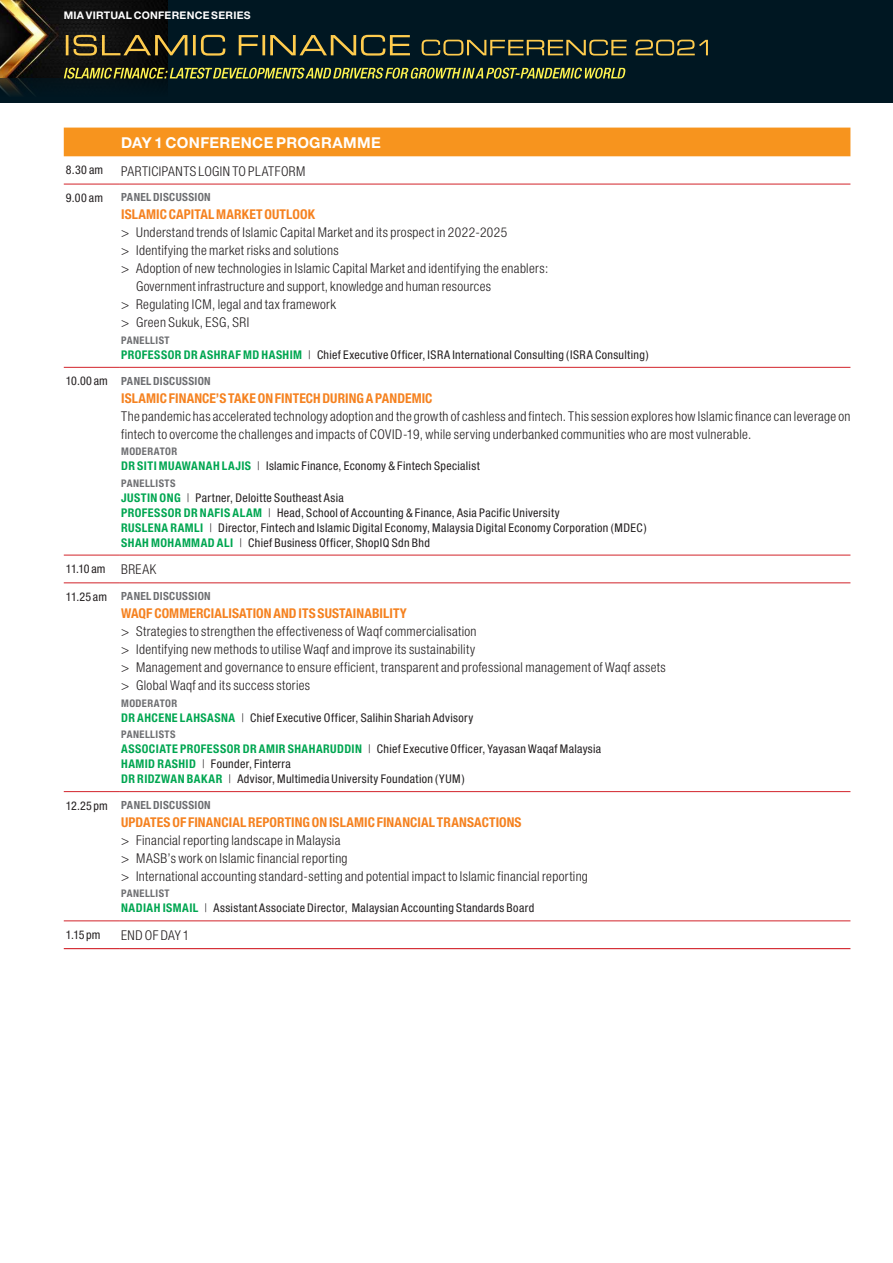
<style>
.page{position:relative;width:893px;height:1263px;background:#fff}
.page>*{position:absolute;margin:0;border:0;box-sizing:border-box;transform-origin:0 0}
.t1{font:700 15px "Helvetica Neue";letter-spacing:.02em;color:#fff}
.t2{font:300 condensed 13.5px/18px "Helvetica Neue";letter-spacing:.025em;color:#231f20}
.t3{font:700 condensed 13.5px "Helvetica Neue";letter-spacing:.005em;color:#f58220}
.t4{font:condensed 12px/15px "Helvetica Neue";letter-spacing:.03em;color:#231f20}
.t5{font:700 condensed 12px "Helvetica Neue";letter-spacing:.035em;color:#00a651}
.t6{font:700 condensed 11.25px "Helvetica Neue";letter-spacing:.03em;color:#6d6e71}
.t7{font:700 condensed 10.5px "Helvetica Neue";letter-spacing:.04em;color:#6d6e71}
.t8{font:700 10.5px "Helvetica Neue";letter-spacing:.025em;color:#fff}
.s1{font-weight:700;color:#00a651}
.s2{font-weight:300}
.s3{font-weight:400;font-size:12px;color:#231f20}
.s4{font-weight:300;font-size:13.5px}
</style>
<div class="page">
<div style="left:0;top:0;width:893px;height:102px;background:#001722"></div>
<img style="left:0;top:0;width:167px;height:95px">
<svg style="left:64px;top:68px;width:562px;height:11px"></svg>
<svg style="left:66px;top:35px;width:642px;height:21px"></svg>
<div style="left:64px;top:128px;width:786px;height:28px;background:#f7941e"></div>
<hr style="left:64px;top:184px;width:55px;height:1px;background:#d2232a">
<hr style="left:119px;top:184px;width:731px;height:1px;background:#d2232a">
<hr style="left:64px;top:367px;width:55px;height:1px;background:#d2232a">
<hr style="left:119px;top:367px;width:731px;height:1px;background:#d2232a">
<hr style="left:64px;top:555px;width:55px;height:1px;background:#d2232a">
<hr style="left:119px;top:555px;width:731px;height:1px;background:#d2232a">
<hr style="left:64px;top:583px;width:55px;height:1px;background:#d2232a">
<hr style="left:119px;top:583px;width:731px;height:1px;background:#d2232a">
<hr style="left:64px;top:791px;width:55px;height:1px;background:#d2232a">
<hr style="left:119px;top:791px;width:731px;height:1px;background:#d2232a">
<hr style="left:64px;top:921px;width:55px;height:1px;background:#d2232a">
<hr style="left:119px;top:921px;width:731px;height:1px;background:#d2232a">
<hr style="left:64px;top:948px;width:55px;height:1px;background:#d2232a">
<hr style="left:119px;top:948px;width:731px;height:1px;background:#d2232a">
<p class="t8" style="left:64px;top:9px;width:188px">MIA VIRTUAL CONFERENCE SERIES</p>
<p class="t1" style="left:121px;top:133px;width:261px">DAY 1 CONFERENCE PROGRAMME</p>
<p class="t4" style="left:66px;top:162px;width:39px">8.30 am</p>
<p class="t2" style="left:121px;top:162px;width:186px">Participants Login to Platform</p>
<p class="t4" style="left:66px;top:190px;width:39px">9.00 am</p>
<p class="t6" style="left:121px;top:190px;width:46px">PANEL DISCUSSION</p>
<p class="t3" style="left:121px;top:206px;width:195px">ISLAM IC CAPITAL MARKET OUTLOOK</p>
<p class="t2" style="left:121px;top:223px;width:387px">&gt; Understand trends of Islamic Capital Market and its prospect in 2022-2025</p>
<p class="t2" style="left:121px;top:241px;width:219px">&gt; I dentifying the market risks and solutions</p>
<p class="t2" style="left:121px;top:259px;width:429px">&gt; Adoption of new technologies in Islamic Capital Market and identifying the enablers:</p>
<p class="t2" style="left:136px;top:277px;width:357px">Government infrastructure and support, knowledge and human resources</p>
<p class="t2" style="left:121px;top:295px;width:216px">&gt; Regulating ICM , legal and tax framework</p>
<p class="t2" style="left:121px;top:313px;width:118px">&gt; Green Sukuk, ESG , SRI</p>
<p class="t7" style="left:121px;top:334px;width:19px">PANELLIST</p>
<p class="t5" style="left:121px;top:347px;width:8px">PROFESSOR</p>
<p class="t4" style="left:184px;top:347px;width:466px"><span class="s1">DR ASHRAF MD HASHIM</span> <span class="s2">|</span> Chief Executive Officer, ISRA International Consulting (ISRA Consulting)</p>
<p class="t6" style="left:66px;top:374px;width:101px"><span class="s3">10.00 am</span> PANEL DISCUSSION</p>
<p class="t3" style="left:121px;top:390px;width:313px">ISLAMIC FINANCE’S TAKE ON FINTECH DURING A PANDEMIC</p>
<p class="t2" style="left:121px;top:407px;width:731px">The pandemic has accelerated technology adoption and the growth of cashless and fintech. This session explores how Islamic finance can leverage on fintech to overcome the challenges and impacts of COVID-19, while serving underbanked communities who are most vulnerable.</p>
<p class="t7" style="left:121px;top:445px;width:46px">MODERATOR</p>
<p class="t5" style="left:121px;top:458px;width:22px">DR SITI</p>
<p class="t4" style="left:159px;top:458px;width:322px"><span class="s1">MUAWANAH LAJIS</span> <span class="s2">|</span> Islamic Finance, Economy &amp; Fintech Specialist</p>
<p class="t7" style="left:121px;top:476px;width:19px">PANELLISTS</p>
<p class="t5" style="left:121px;top:490px;width:13px">JUSTIN</p>
<p class="t4" style="left:160px;top:490px;width:186px"><span class="s1">ONG</span> <span class="s2">|</span> Partner, Deloitte Southeast Asia</p>
<p class="t5" style="left:121px;top:505px;width:8px">PROFESSOR</p>
<p class="t4" style="left:184px;top:505px;width:377px"><span class="s1">DR NAFIS ALAM</span> <span class="s2">|</span> Head, School of Accounting &amp; Finance, Asia Pacific University</p>
<p class="t5" style="left:121px;top:520px;width:8px">RUSLEN</p>
<p class="t4" style="left:121px;top:520px;width:527px;text-indent:40px"><span class="s1">A RAMLI</span> <span class="s2">|</span> Director, Fintech and Islamic Digital Economy, Malaysia Digital Economy Corporation (MDEC)<br><span class="s1">SHAH MOHAMMAD ALI</span> <span class="s2">|</span> Chief Business Officer, ShopIQ Sdn Bhd</p>
<p class="t4" style="left:66px;top:561px;width:92px">11.10 am <span class="s4">BREAK</span></p>
<p class="t6" style="left:66px;top:589px;width:101px"><span class="s3">11.25 am</span> PANEL DISCUSSION</p>
<p class="t3" style="left:121px;top:605px;width:287px">WAQF COMM ERCIALISATION AND ITS SUSTAINABILITY</p>
<p class="t2" style="left:121px;top:622px;width:546px">&gt; Strategies to strengthen the effectiveness of Waqf commercialisation<br>&gt; I dentifying new methods to utilise Waqf and improve its sustainability<br>&gt; Management and governance to ensure efficient, transparent and professional management of Waqf assets &gt; G lobal Waqf and its success stories</p>
<p class="t7" style="left:121px;top:696px;width:46px">MODERATOR</p>
<p class="t5" style="left:121px;top:710px;width:38px">DR AHCENE</p>
<p class="t4" style="left:180px;top:710px;width:295px"><span class="s1">LAHSASNA</span> <span class="s2">|</span> Chief Executive Officer, Salihin Shariah Advisory</p>
<p class="t7" style="left:121px;top:728px;width:19px">PANELLISTS</p>
<p class="t5" style="left:121px;top:741px;width:15px">ASSOCI</p>
<p class="t5" style="left:159px;top:741px;width:29px">ATE PROFESSOR</p>
<p class="t4" style="left:121px;top:741px;width:482px;text-indent:122px"><span class="s1">DR AMIR SHAHARU DDIN</span> <span class="s2">|</span> Chief Executive Officer, Yayasan Waqaf Malaysia<br><span class="s1">HAMID RASHID</span> <span class="s2">|</span> Founder, Finterra<br><span class="s1">DR RI DZWAN BAKAR</span> <span class="s2">|</span> Advisor, Multimedia University Foundation (YU M)</p>
<p class="t6" style="left:66px;top:798px;width:101px"><span class="s3">12.25 pm</span> PANEL DISCUSSION</p>
<p class="t3" style="left:121px;top:814px;width:402px">UPDATES OF FINANCIAL REPORTING ON ISLAM IC FINANCIAL TRANSACTIONS</p>
<p class="t2" style="left:121px;top:831px;width:221px">&gt; Financial reporting landscape in Malaysia &gt; MAS</p>
<p class="t2" style="left:121px;top:849px;width:468px;text-indent:39px">B’s work on Islamic financial reporting<br>&gt; I nternational accounting standard-setting and potential impact to Islamic financial reporting</p>
<p class="t7" style="left:121px;top:887px;width:19px">PANELLIST</p>
<p class="t4" style="left:121px;top:900px;width:414px"><span class="s1">NADIAH ISMAIL</span> <span class="s2">|</span> Assistant Associate Director, Malaysian Accounting Standards Board</p>
<p class="t4" style="left:66px;top:927px;width:36px">1.15 pm</p>
<p class="t2" style="left:121px;top:926px;width:70px">End of Day 1</p>
</div>
